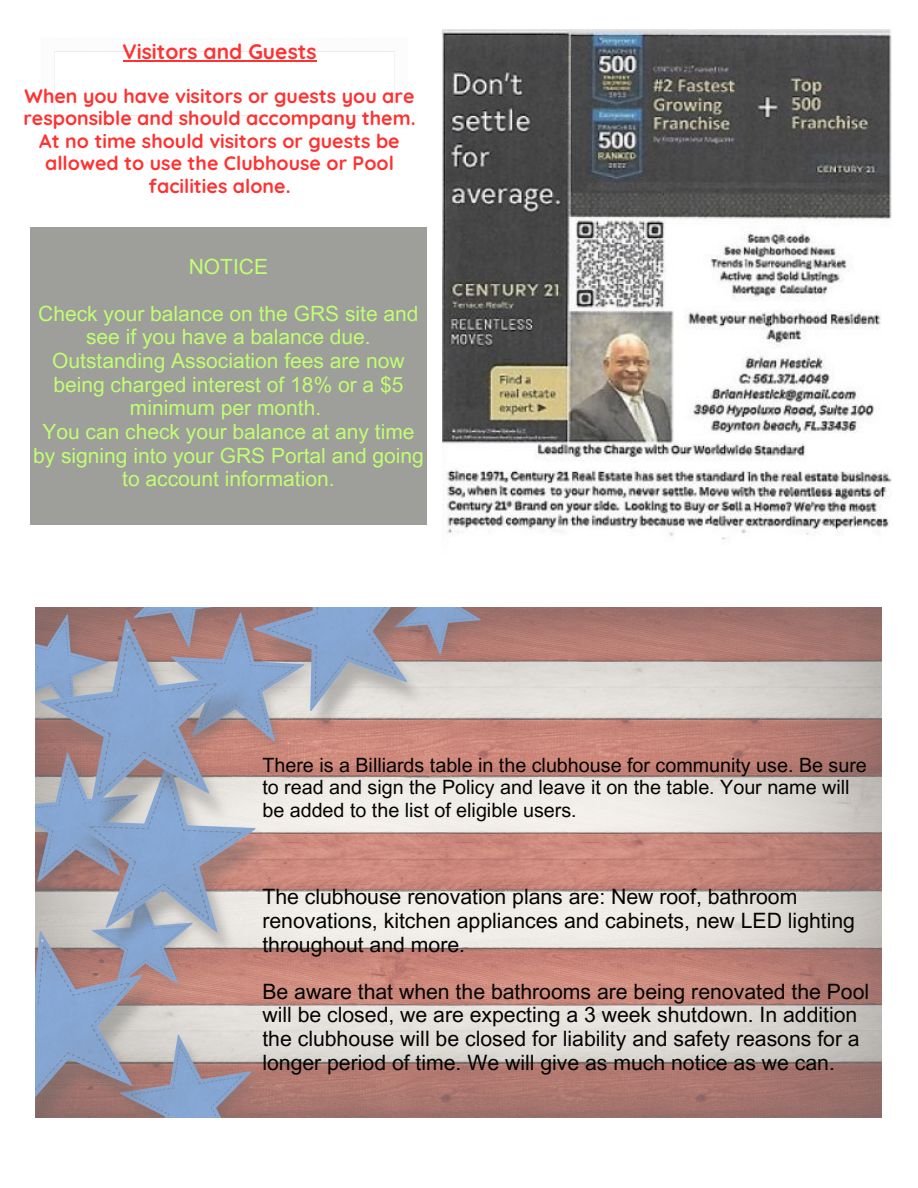
<style>
.page{position:relative;width:918px;height:1188px;background:#fff}
.page>*{position:absolute;margin:0;border:0;box-sizing:border-box;transform-origin:0 0}
.t1{font:21.15px/23.7px "Arial MT Pro";color:#040301}
.t2{font:21px/23.7px "Arial MT Pro";color:#c1ff72;text-align:center}
.t3{font:700 21px "Quicksand";color:#ff3131}
.t4{font:19.65px/22.5px "Arial MT Pro";color:#040301}
.t5{font:700 19.5px/22.5px "Quicksand";color:#ff3131;text-align:center}
</style>
<div class="page">
<img style="left:443px;top:29px;width:449px;height:511px">
<img style="left:54px;top:51px;width:341px;height:65px">
<div style="left:30px;top:227px;width:397px;height:298px;background:#9e9e9b"></div>
<img style="left:36px;top:608px;width:846px;height:509px">
<hr style="left:123px;top:60px;width:194px;height:1px;background:#ff3131">
<h2 class="t3" style="left:123px;top:38px;width:195px">Visitors and Guests</h2>
<h1 class="t5" style="left:23px;top:84px;width:394px">When you have visitors or guests you are responsible and should accompany them.<br>At no time should visitors or guests be allowed to use the Clubhouse or Pool facilities alone.</h1>
<p class="t2" style="left:189px;top:257px;width:81px">NOTICE</p>
<p class="t2" style="left:38px;top:304px;width:382px">Check your balance on the GRS site and see if you have a balance due.<br>Outstanding Association fees are now being charged interest of 18% or a $5 minimum per month.</p>
<p class="t2" style="left:33px;top:422px;width:392px">You can check your balance at any time by signing into your GRS Portal and going to account information.</p>
<p class="t4" style="left:262px;top:756px;width:606px">There is a Billiards table in the clubhouse for community use. Be sure to read and sign the Policy and leave it on the table. Your name will be added to the list of eligible users.</p>
<p class="t1" style="left:262px;top:888px;width:594px">The clubhouse renovation plans are: New roof, bathroom renovations, kitchen appliances and cabinets, new LED lighting throughout and more.</p>
<p class="t1" style="left:262px;top:982px;width:608px">Be aware that when the bathrooms are being renovated the Pool will be closed, we are expecting a 3 week shutdown. In addition the clubhouse will be closed for liability and safety reasons for a longer period of time. We will give as much notice as we can.</p>
</div>
